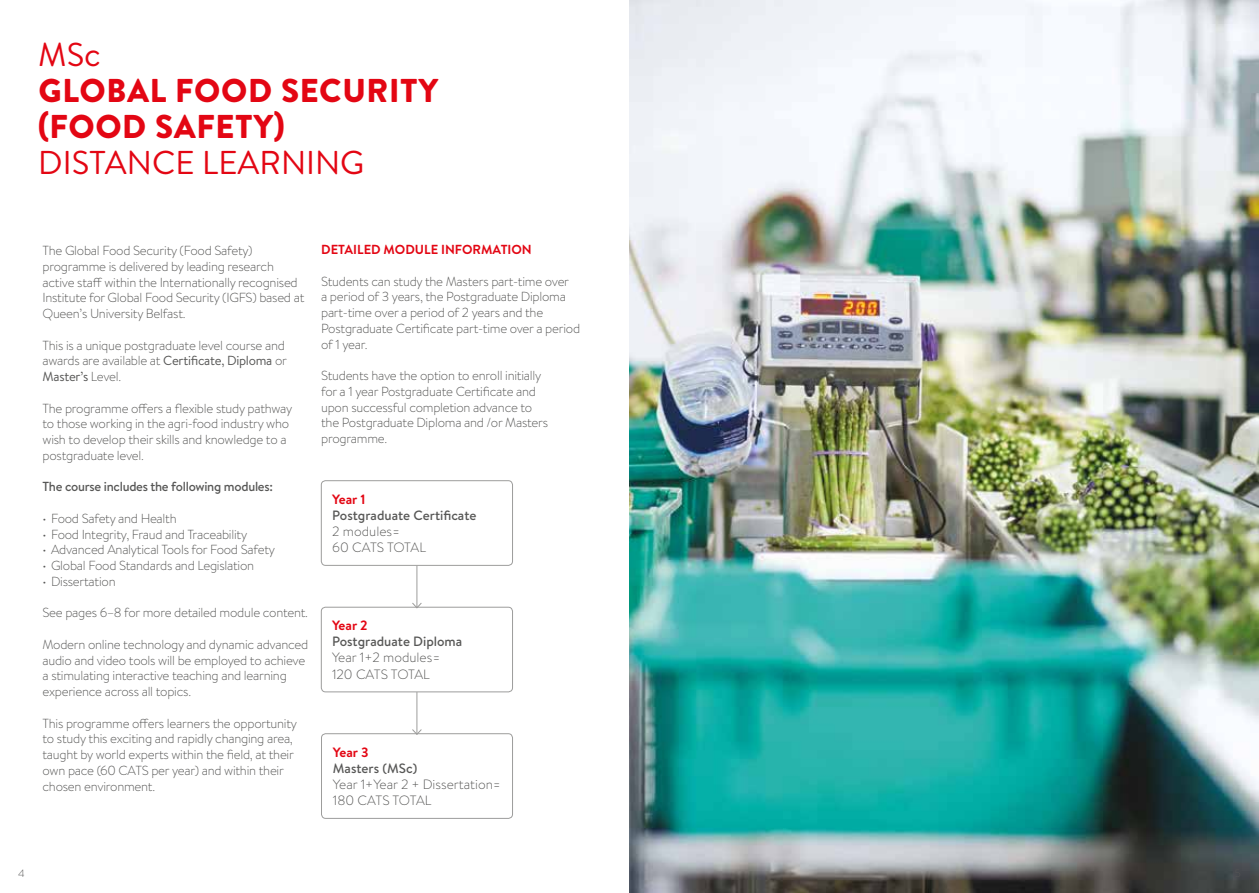
<style>
.page{position:relative;width:1259px;height:893px;background:#fff}
.page>*{position:absolute;margin:0;border:0;box-sizing:border-box;transform-origin:0 0}
.t1{font:900 33px/36px "Brandon Text";letter-spacing:.02em;color:#e30613}
.t2{font:33px "Brandon Text";color:#e30613}
.t3{font:300 13.5px/16.2px "Brandon Text";color:#575756}
.t4{font:500 13.5px "Brandon Text";color:#575756}
.t5{font:700 13.5px "Brandon Text";color:#e30613}
.t6{font:300 13.2px/15.8px "Brandon Text";letter-spacing:-.02em;color:#575756}
.t7{font:500 13.2px "Brandon Text";letter-spacing:-.02em;color:#575756}
.t8{font:700 13.2px "Brandon Text";color:#e30613}
.t9{font:300 10.5px "Brandon Text";color:#575756}
.s1{font-weight:400}
</style>
<div class="page">
<div style="left:321px;top:480px;width:192px;height:86px;border:1px solid #9d9d9c;border-radius:4px"></div>
<div style="left:321px;top:607px;width:192px;height:85px;border:1px solid #9d9d9c;border-radius:4px"></div>
<div style="left:321px;top:733px;width:192px;height:86px;border:1px solid #9d9d9c;border-radius:4px"></div>
<img style="left:629px;top:0;width:630px;height:893px">
<hr style="left:417px;top:566px;width:1px;height:42px;background:#9d9d9c">
<svg style="left:412px;top:602px;width:10px;height:6px"></svg>
<hr style="left:417px;top:692px;width:1px;height:42px;background:#9d9d9c">
<svg style="left:412px;top:729px;width:10px;height:6px"></svg>
<h1 class="t2" style="left:38px;top:32px;width:64px">MSc</h1>
<h1 class="t1" style="left:38px;top:72px;width:401px">GLOBAL FOOD SECURITY (FOOD SAFETY)</h1>
<h1 class="t2" style="left:38px;top:140px;width:328px">DISTANCE LEARNING</h1>
<p class="t6" style="left:43px;top:242px;width:263px">The Global Food Security (Food Safety) programme is delivered by leading research active staff within the Internationally recognised Institute for Global Food Security (IGFS) based at Queen’s University Belfast.</p>
<p class="t6" style="left:43px;top:337px;width:246px">This is a unique postgraduate level course and awards are available at <span class="s1">Certificate, Diploma</span> or<br><span class="s1">Master’s</span> Level.</p>
<p class="t6" style="left:43px;top:400px;width:251px">The programme offers a flexible study pathway to those working in the agri-food industry who wish to develop their skills and knowledge to a postgraduate level.</p>
<p class="t7" style="left:43px;top:478px;width:232px">The course includes the following modules:</p>
<p class="t6" style="left:43px;top:510px;width:136px">• Food Safety and Health</p>
<p class="t6" style="left:43px;top:526px;width:206px">• Food Integrity, Fraud and Traceability</p>
<p class="t6" style="left:43px;top:542px;width:234px">• Advanced Analytical Tools for Food Safety</p>
<p class="t6" style="left:43px;top:557px;width:213px">• Global Food Standards and Legislation</p>
<p class="t6" style="left:43px;top:573px;width:75px">• Dissertation</p>
<p class="t6" style="left:43px;top:605px;width:267px">See pages 6–8 for more detailed module content.</p>
<p class="t6" style="left:43px;top:636px;width:267px">Modern online technology and dynamic advanced audio and video tools will be employed to achieve a stimulating interactive teaching and learning experience across all topics.</p>
<p class="t6" style="left:43px;top:715px;width:256px">This programme offers learners the opportunity to study this exciting and rapidly changing area, taught by world experts within the field, at their own pace (60 CATS per year) and within their chosen environment.</p>
<p class="t8" style="left:321px;top:240px;width:212px">DETAILED MODULE INFORMATION</p>
<p class="t6" style="left:321px;top:273px;width:260px">Students can study the Masters part-time over<br>a period of 3 years, the Postgraduate Diploma part-time over a period of 2 years and the Postgraduate Certificate part-time over a period of 1 year.</p>
<p class="t6" style="left:321px;top:367px;width:229px">Students have the option to enroll initially for a 1 year Postgraduate Certificate and upon successful completion advance to the Postgraduate Diploma and /or Masters programme.</p>
<p class="t5" style="left:332px;top:489px;width:35px">Year 1</p>
<p class="t4" style="left:332px;top:506px;width:146px">Postgraduate Certificate</p>
<p class="t3" style="left:332px;top:523px;width:95px">2 modules=<br>60 CATS TOTAL</p>
<p class="t5" style="left:332px;top:616px;width:37px">Year 2</p>
<p class="t4" style="left:332px;top:632px;width:132px">Postgraduate Diploma</p>
<p class="t3" style="left:332px;top:649px;width:110px">Year 1+2 modules=<br>120 CATS TOTAL</p>
<p class="t5" style="left:333px;top:742px;width:37px">Year 3</p>
<p class="t4" style="left:333px;top:759px;width:86px">Masters (MSc)</p>
<p class="t3" style="left:333px;top:776px;width:170px">Year 1+Year 2 + Dissertation=<br>180 CATS TOTAL</p>
<p class="t9" style="left:18px;top:866px;width:8px">4</p>
</div>
